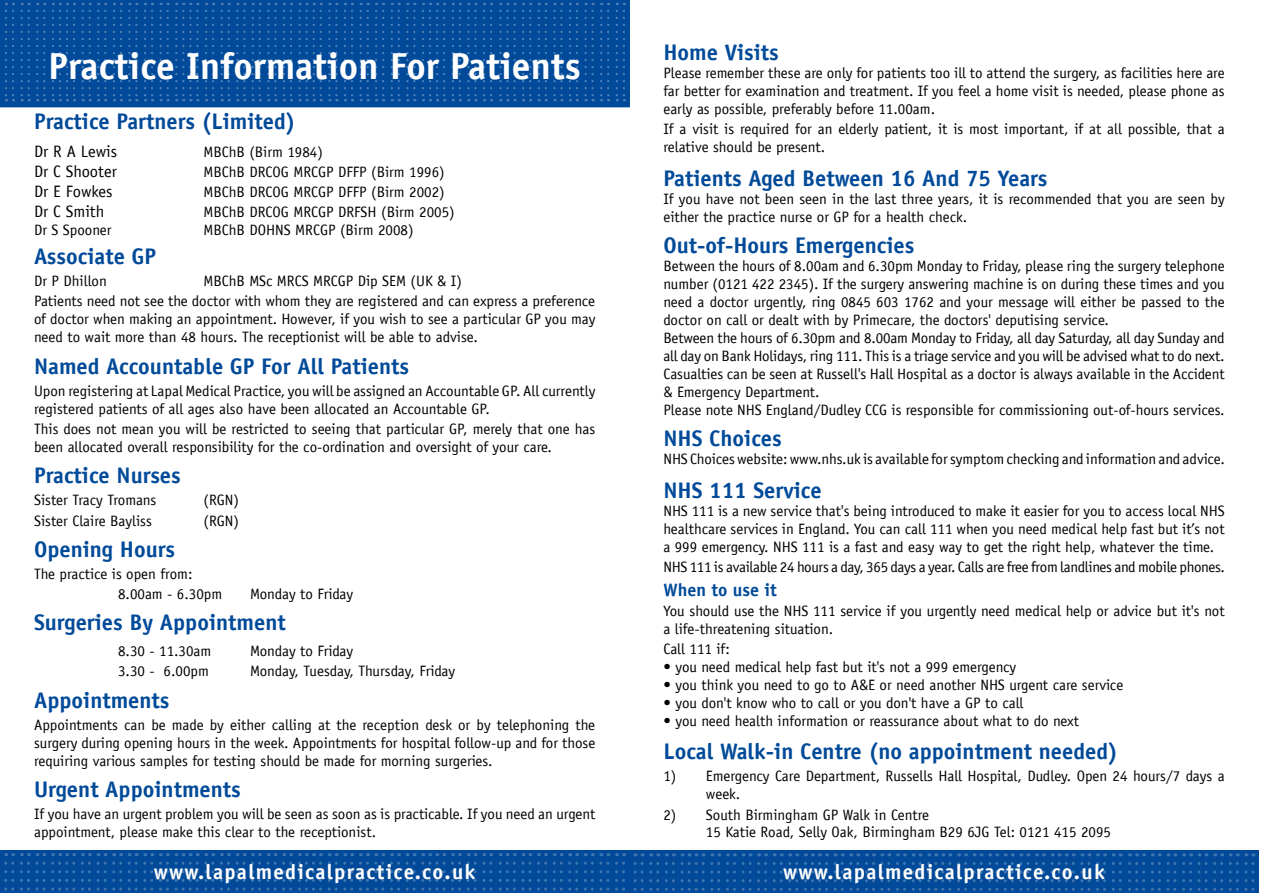
<style>
.page{position:relative;width:1263px;height:893px;background:#fff}
.page>*{position:absolute;margin:0;border:0;box-sizing:border-box;transform-origin:0 0}
.t1{font:700 37.5px "Officina Sans";color:#fff}
.t2{font:700 22.5px "Officina Sans";color:#004a99}
.t3{font:700 21px "Officina Sans";letter-spacing:.06em;color:#fff}
.t4{font:700 18px "Officina Sans";color:#004a99}
.t5{font:16.5px "Officina Sans";color:#000}
.t6{font:15px/18px "Officina Sans";color:#000}
.t7{font:15px "Officina Sans";letter-spacing:-.02em;color:#000}
</style>
<div class="page">
<svg style="left:0;top:850px;width:629px;height:43px;background:#064e9b"></svg>
<svg style="left:467px;top:863px;width:25px;height:30px"></svg>
<div style="left:0;top:0;width:629px;height:107px;background:#004a99"></div>
<svg style="left:5px;top:11px;width:9px;height:90px"></svg>
<svg style="left:252px;top:11px;width:9px;height:90px"></svg>
<svg style="left:128px;top:11px;width:10px;height:90px"></svg>
<svg style="left:375px;top:11px;width:9px;height:90px"></svg>
<svg style="left:569px;top:11px;width:9px;height:90px"></svg>
<svg style="left:36px;top:11px;width:9px;height:90px"></svg>
<svg style="left:283px;top:11px;width:9px;height:90px"></svg>
<svg style="left:159px;top:11px;width:10px;height:90px"></svg>
<svg style="left:406px;top:11px;width:10px;height:90px"></svg>
<svg style="left:600px;top:11px;width:9px;height:90px"></svg>
<svg style="left:97px;top:11px;width:9px;height:90px"></svg>
<svg style="left:344px;top:11px;width:9px;height:90px"></svg>
<svg style="left:538px;top:11px;width:9px;height:90px"></svg>
<svg style="left:221px;top:11px;width:9px;height:90px"></svg>
<svg style="left:467px;top:11px;width:10px;height:90px"></svg>
<svg style="left:21px;top:11px;width:9px;height:90px"></svg>
<svg style="left:267px;top:11px;width:10px;height:90px"></svg>
<svg style="left:144px;top:11px;width:9px;height:90px"></svg>
<svg style="left:391px;top:11px;width:9px;height:90px"></svg>
<svg style="left:584px;top:11px;width:10px;height:90px"></svg>
<svg style="left:82px;top:11px;width:9px;height:90px"></svg>
<svg style="left:328px;top:11px;width:10px;height:90px"></svg>
<svg style="left:522px;top:11px;width:9px;height:90px"></svg>
<svg style="left:205px;top:11px;width:9px;height:90px"></svg>
<svg style="left:452px;top:11px;width:9px;height:90px"></svg>
<svg style="left:52px;top:11px;width:23px;height:90px;background:#074f9c"></svg>
<svg style="left:298px;top:11px;width:24px;height:90px;background:#074f9c"></svg>
<svg style="left:499px;top:11px;width:17px;height:90px;background:#084f9c"></svg>
<svg style="left:175px;top:11px;width:24px;height:90px;background:#074f9c"></svg>
<svg style="left:422px;top:11px;width:23px;height:90px;background:#074f9c"></svg>
<svg style="left:616px;top:11px;width:9px;height:90px"></svg>
<svg style="left:113px;top:11px;width:9px;height:90px"></svg>
<svg style="left:360px;top:11px;width:9px;height:90px"></svg>
<svg style="left:553px;top:11px;width:10px;height:90px"></svg>
<svg style="left:236px;top:11px;width:10px;height:90px"></svg>
<svg style="left:483px;top:11px;width:9px;height:90px"></svg>
<svg style="left:615px;top:851px;width:644px;height:42px;background:#064e9b"></svg>
<h1 class="t1" style="left:49px;top:42px;width:534px">Practice Information For Patients</h1>
<h2 class="t2" style="left:34px;top:107px;width:263px">Practice Partners (Limited)</h2>
<p class="t5" style="left:34px;top:142px;width:85px">Dr R A Lewis</p>
<p class="t6" style="left:204px;top:143px;width:121px">MBChB (Birm 1984)</p>
<p class="t5" style="left:34px;top:162px;width:84px">Dr C Shooter</p>
<p class="t6" style="left:204px;top:163px;width:243px">MBChB DRCOG MRCGP DFFP (Birm 1996)</p>
<p class="t5" style="left:34px;top:182px;width:80px">Dr E Fowkes</p>
<p class="t6" style="left:204px;top:183px;width:243px">MBChB DRCOG MRCGP DFFP (Birm 2002)</p>
<p class="t5" style="left:34px;top:202px;width:72px">Dr C Smith</p>
<p class="t6" style="left:204px;top:203px;width:253px">MBChB DRCOG MRCGP DRFSH (Birm 2005)</p>
<p class="t6" style="left:34px;top:221px;width:79px">Dr S Spooner</p>
<p class="t6" style="left:204px;top:221px;width:212px">MBChB DOHNS MRCGP (Birm 2008)</p>
<h2 class="t2" style="left:34px;top:242px;width:124px">Associate GP</h2>
<p class="t6" style="left:34px;top:272px;width:74px">Dr P Dhillon</p>
<p class="t6" style="left:34px;top:271px;width:563px;line-height:20.1px;text-indent:169px">MBChB MSc MRCS MRCGP Dip SEM (UK &amp; I)<br>Patients need not see the doctor with whom they are registered and can express a preference</p>
<p class="t6" style="left:34px;top:310px;width:563px">of doctor when making an appointment. However, if you wish to see a particular GP you may need to wait more than 48 hours. The receptionist will be able to advise.</p>
<h2 class="t2" style="left:34px;top:352px;width:377px">Named Accountable GP For All Patients</h2>
<p class="t6" style="left:34px;top:382px;width:563px">Upon registering at Lapal Medical Practice, you will be assigned an Accountable GP. All currently registered patients of all ages also have been allocated an Accountable GP.</p>
<p class="t6" style="left:34px;top:420px;width:563px">This does not mean you will be restricted to seeing that particular GP, merely that one has been allocated overall responsibility for the co-ordination and oversight of your care.</p>
<h2 class="t2" style="left:34px;top:461px;width:148px">Practice Nurses</h2>
<p class="t6" style="left:34px;top:491px;width:124px">Sister Tracy Tromans</p>
<p class="t6" style="left:204px;top:491px;width:37px">(RGN)</p>
<p class="t6" style="left:34px;top:511px;width:119px">Sister Claire Bayliss</p>
<p class="t6" style="left:204px;top:511px;width:37px">(RGN)</p>
<h2 class="t2" style="left:34px;top:535px;width:142px">Opening Hours</h2>
<p class="t6" style="left:118px;top:564px;width:106px;line-height:20.1px;text-indent:-84px">The practice is open from:<br>8.00am - 6.30pm</p>
<p class="t6" style="left:250px;top:585px;width:105px">Monday to Friday</p>
<h2 class="t2" style="left:34px;top:609px;width:253px">Surgeries By Appointment</h2>
<p class="t6" style="left:118px;top:642px;width:95px">8.30 - 11.30am</p>
<p class="t6" style="left:250px;top:642px;width:105px">Monday to Friday</p>
<p class="t6" style="left:118px;top:662px;width:92px">3.30 - 6.00pm</p>
<p class="t6" style="left:250px;top:662px;width:207px">Monday, Tuesday, Thursday, Friday</p>
<h2 class="t2" style="left:34px;top:686px;width:137px">Appointments</h2>
<p class="t6" style="left:34px;top:716px;width:563px;text-align:justify">Appointments can be made by either calling at the reception desk or by telephoning the surgery during opening hours in the week. Appointments for hospital follow-up and for those requiring various samples for testing should be made for morning surgeries.</p>
<h2 class="t2" style="left:34px;top:775px;width:208px">Urgent Appointments</h2>
<p class="t6" style="left:34px;top:805px;width:563px">If you have an urgent problem you will be seen as soon as is practicable. If you need an urgent appointment, please make this clear to the receptionist.</p>
<h3 class="t3" style="left:154px;top:858px;width:323px">www.lapalmedicalpractice.co.uk</h3>
<h2 class="t2" style="left:663px;top:39px;width:117px">Home Visits</h2>
<p class="t6" style="left:663px;top:64px;width:563px;text-align:justify">Please remember these are only for patients too ill to attend the surgery, as facilities here are far better for examination and treatment. If you feel a home visit is needed, please phone as early as possible, preferably before 11.00am.</p>
<p class="t6" style="left:663px;top:120px;width:563px">If a visit is required for an elderly patient, it is most important, if at all possible, that a relative should be present.</p>
<h2 class="t2" style="left:663px;top:164px;width:385px">Patients Aged Between 16 And 75 Years</h2>
<p class="t6" style="left:663px;top:190px;width:563px">If you have not been seen in the last three years, it is recommended that you are seen by either the practice nurse or GP for a health check.</p>
<h2 class="t2" style="left:663px;top:231px;width:252px">Out-of-Hours Emergencies</h2>
<p class="t6" style="left:663px;top:257px;width:563px">Between the hours of 8.00am and 6.30pm Monday to Friday, please ring the surgery telephone number (0121 422 2345). If the surgery answering machine is on during these times and you need a doctor urgently, ring 0845 603 1762 and your message will either be passed to the doctor on call or dealt with by Primecare, the doctors' deputising service.<br>Between the hours of 6.30pm and 8.00am Monday to Friday, all day Saturday, all day Sunday and all day on Bank Holidays, ring 111. This is a triage service and you will be advised what to do next.<br>Casualties can be seen at Russell's Hall Hospital as a doctor is always available in the Accident &amp; Emergency Department.<br>Please note NHS England/Dudley CCG is responsible for commissioning out-of-hours services.</p>
<h2 class="t2" style="left:663px;top:425px;width:120px">NHS Choices</h2>
<p class="t6" style="left:663px;top:450px;width:563px">NHS Choices website: www.nhs.uk is available for symptom checking and information and advice.</p>
<h2 class="t2" style="left:663px;top:476px;width:160px">NHS 111 Service</h2>
<p class="t6" style="left:663px;top:502px;width:563px;text-align:justify">NHS 111 is a new service that's being introduced to make it easier for you to access local NHS healthcare services in England. You can call 111 when you need medical help fast but it’s not a 999 emergency. NHS 111 is a fast and easy way to get the right help, whatever the time.</p>
<p class="t7" style="left:663px;top:558px;width:563px">NHS 111 is available 24 hours a day, 365 days a year. Calls are free from landlines and mobile phones.</p>
<p class="t4" style="left:663px;top:578px;width:115px">When to use it</p>
<p class="t6" style="left:663px;top:602px;width:563px">You should use the NHS 111 service if you urgently need medical help or advice but it's not a life-threatening situation.</p>
<p class="t6" style="left:663px;top:640px;width:68px">Call 111 if:</p>
<p class="t6" style="left:663px;top:658px;width:354px">• you need medical help fast but it's not a 999 emergency</p>
<p class="t6" style="left:663px;top:676px;width:461px">• you think you need to go to A&amp;E or need another NHS urgent care service</p>
<p class="t6" style="left:663px;top:694px;width:361px">• you don't know who to call or you don't have a GP to call</p>
<p class="t6" style="left:663px;top:712px;width:417px">• you need health information or reassurance about what to do next</p>
<h2 class="t2" style="left:663px;top:737px;width:456px">Local Walk-in Centre (no appointment needed)</h2>
<p class="t6" style="left:706px;top:767px;width:520px;text-indent:-43px">1) Emergency Care Department, Russells Hall Hospital, Dudley. Open 24 hours/7 days a week.</p>
<p class="t6" style="left:706px;top:806px;width:406px;line-height:17.1px;text-indent:-43px">2) South Birmingham GP Walk in Centre<br>15 Katie Road, Selly Oak, Birmingham B29 6JG Tel: 0121 415 2095</p>
<h3 class="t3" style="left:783px;top:858px;width:323px">www.lapalmedicalpractice.co.uk</h3>
</div>
